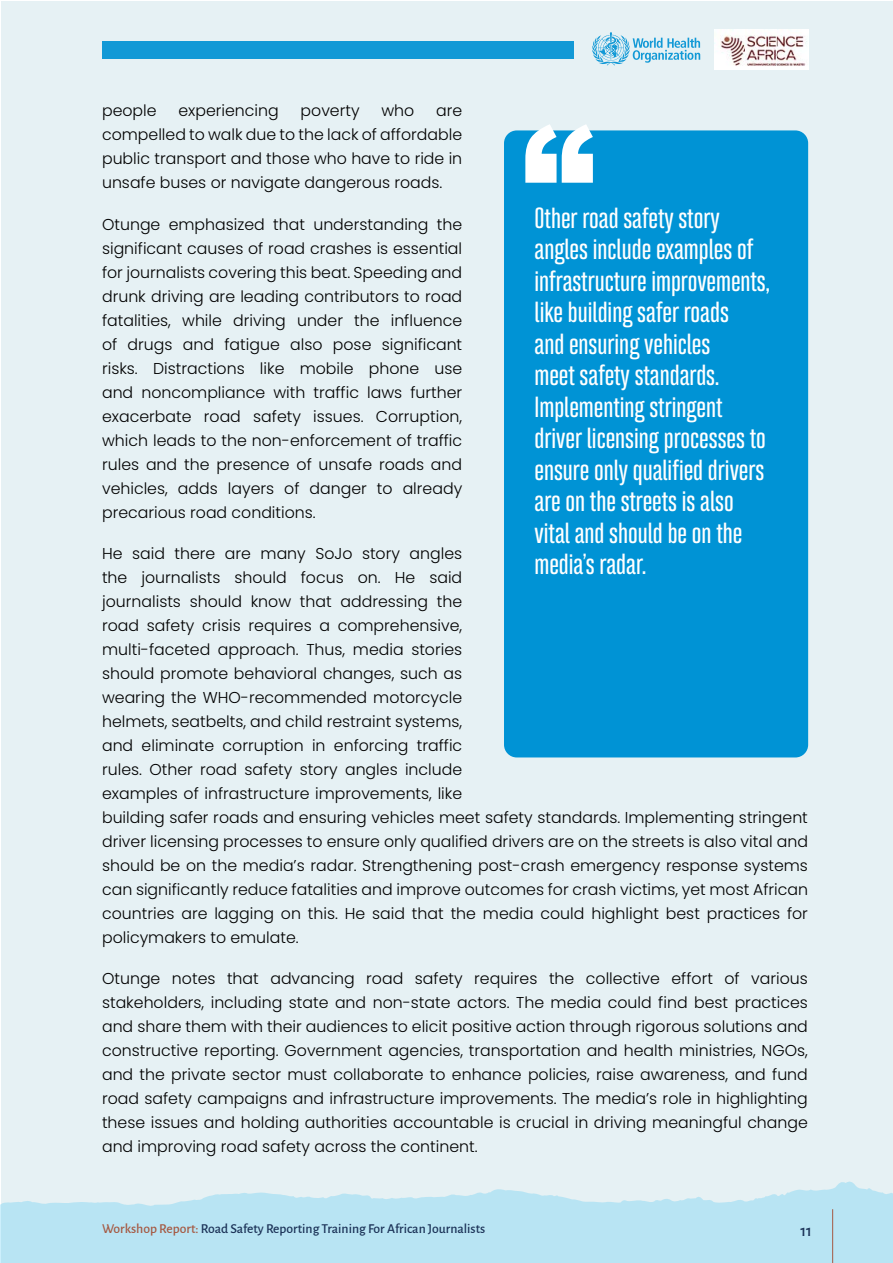
<style>
.page{position:relative;width:893px;height:1263px;background:#fff}
.page>*{position:absolute;margin:0;border:0;box-sizing:border-box;transform-origin:0 0}
.t1{font:500 25.5px/31.5px "Bw Stretch";color:#fff}
.t2{font:500 16.5px "Alegreya Sans";color:#1b3257}
.t3{font:300 15.75px/24px "Poppins";color:#000;text-align:justify}
.t4{font:500 13.65px "Alegreya Sans";color:#1b3257}
.s1{color:#a55942}
</style>
<div class="page">
<div style="left:2px;top:1px;width:891px;height:1261px;background:#e6f1f4"></div>
<div style="left:504px;top:130px;width:304px;height:627px;background:#0093d5;border-radius:13px"></div>
<svg style="left:525px;top:124px;width:68px;height:59px"></svg>
<img style="left:714px;top:29px;width:94px;height:41px">
<svg style="left:592px;top:32px;width:108px;height:33px"></svg>
<div style="left:102px;top:41px;width:471px;height:18px;background:#1299d6"></div>
<svg style="left:1px;top:1180px;width:892px;height:83px;fill:#b8e4f3"></svg>
<svg style="left:0;top:1204px;width:1px;height:59px"></svg>
<hr style="left:832px;top:1209px;width:1px;height:54px;background:#a55942">
<p class="t3" style="left:102px;top:99px;width:56px">people</p>
<p class="t3" style="left:178px;top:99px;width:102px">experiencing</p>
<p class="t3" style="left:301px;top:99px;width:61px">poverty</p>
<p class="t3" style="left:381px;top:99px;width:34px">who</p>
<p class="t3" style="left:102px;top:99px;width:362px;text-indent:334px">are compelled to walk due to the lack of affordable public transport and those who have to ride in unsafe buses or navigate dangerous roads.</p>
<p class="t3" style="left:102px;top:212px;width:362px">Otunge emphasized that understanding the significant causes of road crashes is essential for journalists covering this beat. Speeding and drunk driving are leading contributors to road fatalities, while driving under the influence of drugs and fatigue also pose significant risks. Distractions like mobile phone use and noncompliance with traffic laws further exacerbate road safety issues. Corruption, which leads to the non-enforcement of traffic rules and the presence of unsafe roads and vehicles, adds layers of danger to already precarious road conditions.</p>
<p class="t3" style="left:102px;top:541px;width:707px;text-align:left">He said there are many SoJo story angles<br>the journalists should focus on. He said<br>journalists should know that addressing the<br>road safety crisis requires a comprehensive,<br>multi-faceted approach. Thus, media stories<br>should promote behavioral changes, such as<br>wearing the WHO-recommended motorcycle<br>helmets, seatbelts, and child restraint systems,<br>and eliminate corruption in enforcing traffic<br>rules. Other road safety story angles include<br>examples of infrastructure improvements, like<br>building safer roads and ensuring vehicles meet safety standards. Implementing stringent driver licensing processes to ensure only qualified drivers are on the streets is also vital and should be on the media’s radar. Strengthening post-crash emergency response systems can significantly reduce fatalities and improve outcomes for crash victims, yet most African countries are lagging on this. He said that the media could highlight best practices for policymakers to emulate.</p>
<p class="t3" style="left:102px;top:966px;width:707px">Otunge notes that advancing road safety requires the collective effort of various stakeholders, including state and non-state actors. The media could find best practices and share them with their audiences to elicit positive action through rigorous solutions and constructive reporting. Government agencies, transportation and health ministries, NGOs, and the private sector must collaborate to enhance policies, raise awareness, and fund road safety campaigns and infrastructure improvements. The media’s role in highlighting these issues and holding authorities accountable is crucial in driving meaningful change and improving road safety across the continent.</p>
<p class="t1" style="left:534px;top:202px;width:237px">Other road safety story angles include examples of infrastructure improvements, like building safer roads<br>and ensuring vehicles<br>meet safety standards.<br>Implementing stringent driver licensing processes to ensure only qualified drivers are on the streets is also vital and should be on the media’s radar.</p>
<p class="t4" style="left:102px;top:1219px;width:385px"><span class="s1">Workshop Report:</span> Road Safety Reporting Training For African Journalists</p>
<p class="t2" style="left:800px;top:1219px;width:13px">11</p>
</div>
